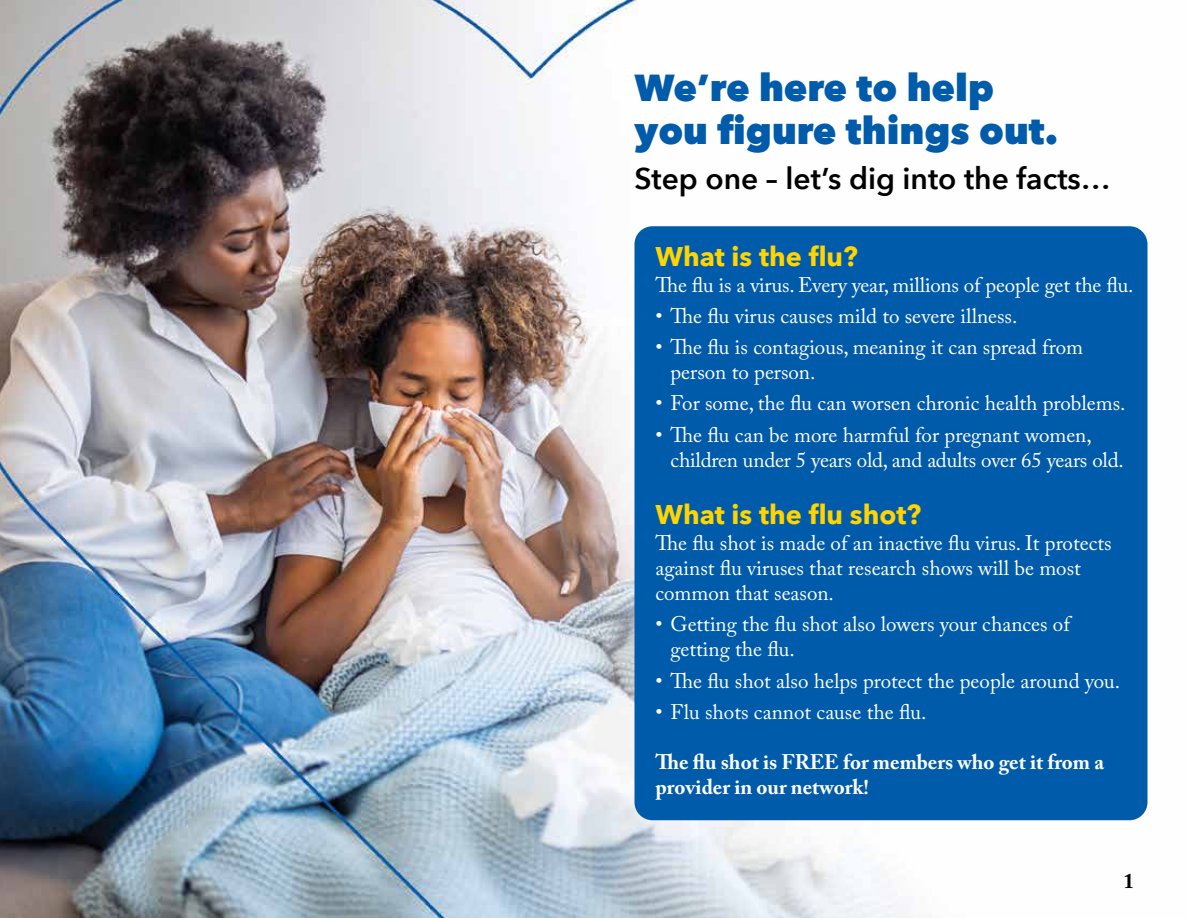
<style>
.page{position:relative;width:1188px;height:918px;background:#fff}
.page>*{position:absolute;margin:0;border:0;box-sizing:border-box;transform-origin:0 0}
.t1{font:800 37.5px/42.6px "Avenir Next";color:#005baa}
.t2{font:600 30px "Avenir Next";color:#000}
.t3{font:700 27px "Avenir Next";color:#ffd400}
.t4{font:21px/25.2px "Adobe Caslon Pro";color:#fff}
.t5{font:700 21px/25.2px "Adobe Caslon Pro";color:#fff}
.t6{font:700 21px "Adobe Caslon Pro";color:#000}
</style>
<div class="page">
<img style="left:0;top:0;width:1146px;height:918px">
<div style="left:634px;top:226px;width:514px;height:594px;background:#005baa;border-radius:18px"></div>
<h1 class="t1" style="left:634px;top:67px;width:425px">We’re here to help you figure things out.</h1>
<h2 class="t2" style="left:634px;top:153px;width:478px">Step one – let’s dig into the facts…</h2>
<p class="t3" style="left:656px;top:234px;width:204px">What is the flu?</p>
<p class="t4" style="left:656px;top:272px;width:479px">The flu is a virus. Every year, millions of people get the flu.</p>
<p class="t4" style="left:656px;top:303px;width:363px">• The flu virus causes mild to severe illness.</p>
<p class="t4" style="left:670px;top:334px;width:414px;text-indent:-15px">• The flu is contagious, meaning it can spread from person to person.</p>
<p class="t4" style="left:656px;top:391px;width:472px">• For some, the flu can worsen chronic health problems.</p>
<p class="t4" style="left:670px;top:422px;width:455px;text-indent:-15px">• The flu can be more harmful for pregnant women, children under 5 years old, and adults over 65 years old.</p>
<p class="t3" style="left:656px;top:492px;width:267px">What is the flu shot?</p>
<p class="t4" style="left:656px;top:530px;width:458px">The flu shot is made of an inactive flu virus. It protects against flu viruses that research shows will be most common that season.</p>
<p class="t4" style="left:670px;top:611px;width:401px;text-indent:-15px">• Getting the flu shot also lowers your chances of getting the flu.</p>
<p class="t4" style="left:656px;top:668px;width:466px">• The flu shot also helps protect the people around you.</p>
<p class="t4" style="left:656px;top:699px;width:272px">• Flu shots cannot cause the flu.</p>
<p class="t5" style="left:656px;top:749px;width:450px">The flu shot is FREE for members who get it from a provider in our network!</p>
<p class="t6" style="left:1124px;top:868px;width:12px">1</p>
</div>
